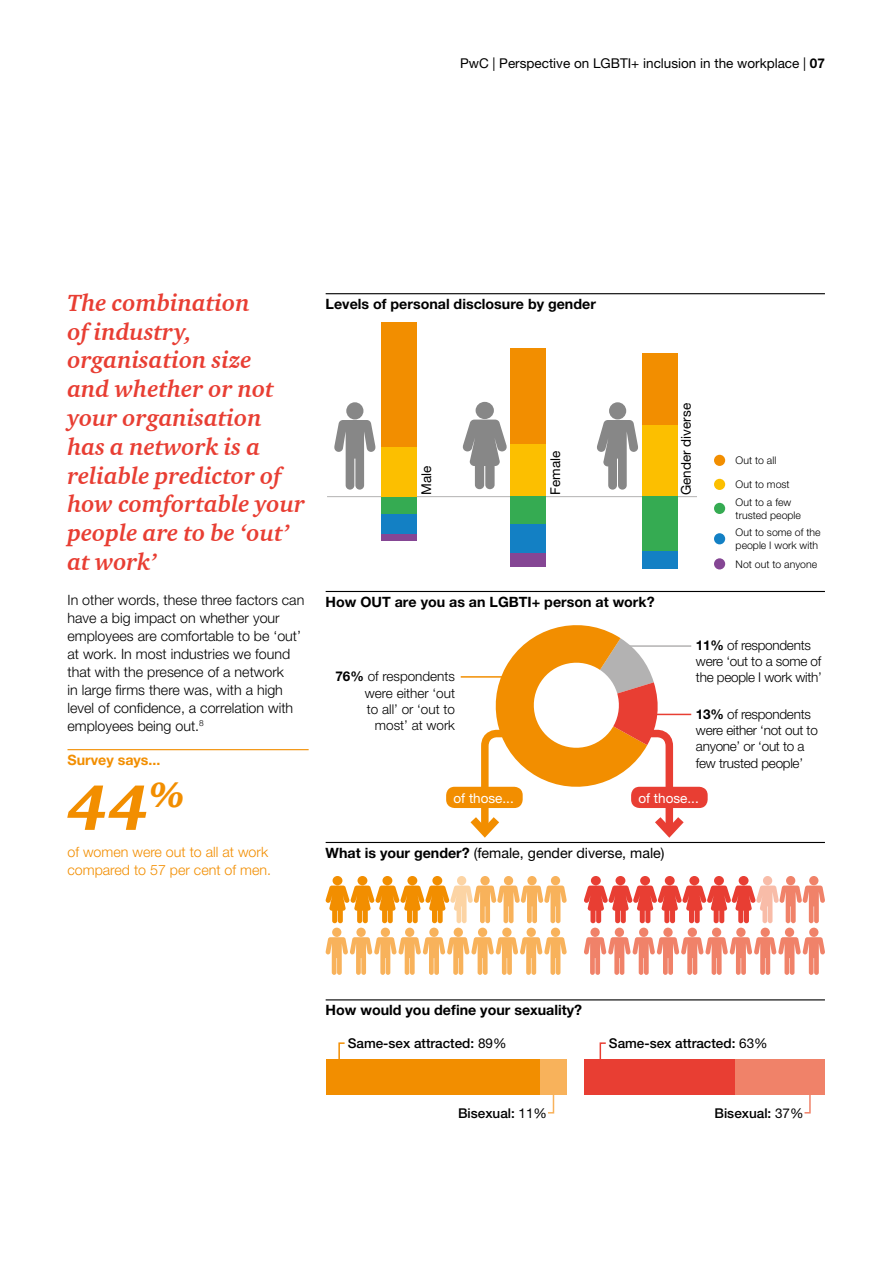
<style>
.page{position:relative;width:893px;height:1263px;background:#fff}
.page>*{position:absolute;margin:0;border:0;box-sizing:border-box;transform-origin:0 0}
.t1{font:63px "Charter ITC Blac Ital";color:#f28e00}
.t2{font:italic 700 24px/28.8px "Charter ITC";color:#e83e33}
.t3{font:300 14.25px/18px "Helvetica Neue LT Pro";color:#000}
.t4{font:700 14.25px "Helvetica Neue";color:#000}
.t5{font:300 14.25px/18px "Helvetica Neue LT Pro";color:#f28e00}
.t6{font:14.25px "Helvetica Neue";color:#000}
.t7{font:700 14.25px "Helvetica Neue";color:#f28e00}
.t8{font:300 13.5px/16.2px "Helvetica Neue LT Pro";letter-spacing:-.02em;color:#000}
.t9{font:500 13.5px "Helvetica Neue";color:#000}
.t10{font:300 13.5px/16.2px "Helvetica Neue LT Pro";color:#000;text-align:right}
.t11{font:13.5px "Helvetica Neue";color:#000}
.t12{font:13.5px "Helvetica Neue LT Pro";color:#000}
.t13{font:13.5px "Helvetica Neue";color:#fff}
.t14{font:300 10.5px/12.6px "Helvetica Neue LT Pro";color:#000}
.s1{font-weight:700}
.s2{font-weight:400}
</style>
<div class="page">
<hr style="left:68px;top:749px;width:241px;height:1px;background:#f28e00">
<hr style="left:326px;top:293px;width:499px;height:1px;background:#000">
<hr style="left:326px;top:591px;width:499px;height:1px;background:#000">
<hr style="left:326px;top:842px;width:499px;height:1px;background:#000">
<hr style="left:326px;top:999px;width:499px;height:1px;background:#000">
<div style="left:714px;top:455px;width:11px;height:11px;background:#f28e00;border-radius:50%"></div>
<div style="left:714px;top:503px;width:11px;height:11px;background:#35ab52;border-radius:50%"></div>
<div style="left:714px;top:479px;width:11px;height:11px;background:#fcbf00;border-radius:50%"></div>
<div style="left:714px;top:533px;width:11px;height:11px;background:#1380c4;border-radius:50%"></div>
<div style="left:714px;top:558px;width:11px;height:11px;background:#854694;border-radius:50%"></div>
<svg style="left:463px;top:402px;width:44px;height:87px"></svg>
<svg style="left:597px;top:402px;width:41px;height:88px"></svg>
<div style="left:346px;top:402px;width:17px;height:17px;background:#878787;border-radius:50%"></div>
<svg style="left:334px;top:420px;width:41px;height:70px"></svg>
<hr style="left:327px;top:496px;width:370px;height:1px;background:#b3b2b2">
<div style="left:511px;top:444px;width:35px;height:52px;background:#fcbf00"></div>
<div style="left:511px;top:348px;width:35px;height:96px;background:#f28e00"></div>
<div style="left:511px;top:496px;width:35px;height:29px;background:#35ab52"></div>
<div style="left:511px;top:525px;width:35px;height:28px;background:#1380c4"></div>
<div style="left:511px;top:553px;width:35px;height:13px;background:#854694"></div>
<div style="left:642px;top:425px;width:35px;height:72px;background:#fcbf00"></div>
<div style="left:642px;top:353px;width:35px;height:72px;background:#f28e00"></div>
<div style="left:642px;top:497px;width:35px;height:54px;background:#35ab52"></div>
<div style="left:642px;top:551px;width:35px;height:17px;background:#1380c4"></div>
<div style="left:381px;top:447px;width:35px;height:50px;background:#fcbf00"></div>
<div style="left:381px;top:322px;width:35px;height:125px;background:#f28e00"></div>
<div style="left:381px;top:497px;width:35px;height:17px;background:#35ab52"></div>
<div style="left:381px;top:514px;width:35px;height:20px;background:#1380c4"></div>
<div style="left:381px;top:534px;width:35px;height:6px;background:#854694"></div>
<hr style="left:461px;top:676px;width:57px;height:2px;background:#f28e00">
<div style="left:736px;top:928px;width:10px;height:9px;background:#f08269;border-radius:50%"></div>
<div style="left:639px;top:928px;width:9px;height:9px;background:#f08269;border-radius:50%"></div>
<div style="left:590px;top:928px;width:10px;height:9px;background:#f08269;border-radius:50%"></div>
<div style="left:761px;top:928px;width:9px;height:9px;background:#f08269;border-radius:50%"></div>
<div style="left:663px;top:928px;width:10px;height:9px;background:#f08269;border-radius:50%"></div>
<div style="left:615px;top:928px;width:9px;height:9px;background:#f08269;border-radius:50%"></div>
<div style="left:785px;top:928px;width:9px;height:9px;background:#f08269;border-radius:50%"></div>
<div style="left:688px;top:928px;width:9px;height:9px;background:#f08269;border-radius:50%"></div>
<svg style="left:584px;top:876px;width:241px;height:47px"></svg>
<div style="left:809px;top:928px;width:9px;height:9px;background:#f08269;border-radius:50%"></div>
<div style="left:712px;top:928px;width:9px;height:9px;background:#f08269;border-radius:50%"></div>
<svg style="left:584px;top:937px;width:241px;height:38px"></svg>
<div style="left:478px;top:928px;width:9px;height:9px;background:#f8b25b;border-radius:50%"></div>
<div style="left:381px;top:928px;width:9px;height:9px;background:#f8b25b;border-radius:50%"></div>
<div style="left:332px;top:928px;width:9px;height:9px;background:#f8b25b;border-radius:50%"></div>
<div style="left:502px;top:928px;width:10px;height:9px;background:#f8b25b;border-radius:50%"></div>
<div style="left:405px;top:928px;width:9px;height:9px;background:#f8b25b;border-radius:50%"></div>
<div style="left:356px;top:928px;width:10px;height:9px;background:#f8b25b;border-radius:50%"></div>
<div style="left:527px;top:928px;width:9px;height:9px;background:#f8b25b;border-radius:50%"></div>
<div style="left:429px;top:928px;width:10px;height:9px;background:#f8b25b;border-radius:50%"></div>
<svg style="left:326px;top:876px;width:241px;height:47px"></svg>
<div style="left:551px;top:928px;width:9px;height:9px;background:#f8b25b;border-radius:50%"></div>
<div style="left:454px;top:928px;width:9px;height:9px;background:#f8b25b;border-radius:50%"></div>
<svg style="left:326px;top:937px;width:241px;height:38px"></svg>
<div style="left:584px;top:1060px;width:152px;height:35px;background:#e83e33"></div>
<div style="left:736px;top:1060px;width:89px;height:35px;background:#f08269"></div>
<div style="left:326px;top:1060px;width:214px;height:35px;background:#f28e00"></div>
<div style="left:540px;top:1060px;width:27px;height:35px;background:#f8b25b"></div>
<svg style="left:548px;top:1095px;width:7px;height:19px"></svg>
<svg style="left:804px;top:1095px;width:7px;height:19px"></svg>
<svg style="left:599px;top:1042px;width:8px;height:18px"></svg>
<svg style="left:338px;top:1042px;width:8px;height:18px"></svg>
<svg style="left:463px;top:625px;width:228px;height:217px"></svg>
<div style="left:631px;top:787px;width:77px;height:21px;background:#e83e33;border-radius:9px"></div>
<div style="left:446px;top:787px;width:77px;height:21px;background:#f28e00;border-radius:9px"></div>
<p class="t11" style="left:460px;top:55px;width:366px">PwC | Perspective on LGBTI+ inclusion in the workplace | <span class="s1">07</span></p>
<h2 class="t2" style="left:68px;top:288px;width:239px">The combination<br>of industry, organisation size<br>and whether or not your organisation has a network is a reliable predictor of how comfortable your people are to be ‘out’ at work’</h2>
<p class="t3" style="left:68px;top:591px;width:238px">In other words, these three factors can have a big impact on whether your employees are comfortable to be ‘out’ at work. In most industries we found that with the presence of a network<br>in large firms there was, with a high level of confidence, a correlation with employees being out.<sup>8</sup></p>
<p class="t7" style="left:68px;top:751px;width:94px">Survey says...</p>
<h1 class="t1" style="left:68px;top:767px;width:119px">44<sup>%</sup></h1>
<p class="t5" style="left:68px;top:842px;width:205px">of women were out to all at work compared to 57 per cent of men.</p>
<p class="t4" style="left:326px;top:295px;width:272px">Levels of personal disclosure by gender</p>
<p class="t12" style="left:418px;top:495px;width:31px;rotate:-90deg">Male</p>
<p class="t12" style="left:547px;top:495px;width:46px;rotate:-90deg">Female</p>
<p class="t4" style="left:326px;top:593px;width:330px">How OUT are you as an LGBTI+ person at work?</p>
<p class="t10" style="left:335px;top:668px;width:121px"><span class="s1">76%</span> of respondents were either ‘out<br>to all’ or ‘out to most’ at work</p>
<p class="t12" style="left:678px;top:495px;width:94px;rotate:-90deg">Gender diverse</p>
<p class="t14" style="left:736px;top:454px;width:42px">Out to all</p>
<p class="t14" style="left:736px;top:496px;width:67px">Out to a few trusted people</p>
<p class="t14" style="left:736px;top:478px;width:56px">Out to most</p>
<p class="t14" style="left:736px;top:526px;width:86px">Out to some of the people I work with</p>
<p class="t14" style="left:736px;top:557px;width:83px">Not out to anyone</p>
<p class="t8" style="left:696px;top:636px;width:127px"><span class="s1">11%</span> of respondents were ‘out to a some of the people I work with’</p>
<p class="t8" style="left:696px;top:706px;width:123px"><span class="s1">13%</span> of respondents were either ‘not out to anyone’ or ‘out to a few trusted people’</p>
<p class="t13" style="left:453px;top:790px;width:62px">of those...</p>
<p class="t13" style="left:638px;top:790px;width:62px">of those...</p>
<p class="t6" style="left:326px;top:844px;width:340px"><span class="s1">What is your gender?</span> (female, gender diverse, male)</p>
<p class="t4" style="left:326px;top:1001px;width:258px">How would you define your sexuality?</p>
<p class="t9" style="left:348px;top:1035px;width:160px">Same-sex attracted: <span class="s2">89%</span></p>
<p class="t9" style="left:609px;top:1035px;width:160px">Same-sex attracted: <span class="s2">63%</span></p>
<p class="t9" style="left:458px;top:1105px;width:91px">Bisexual: <span class="s2">11%</span></p>
<p class="t9" style="left:715px;top:1105px;width:91px">Bisexual: <span class="s2">37%</span></p>
</div>
